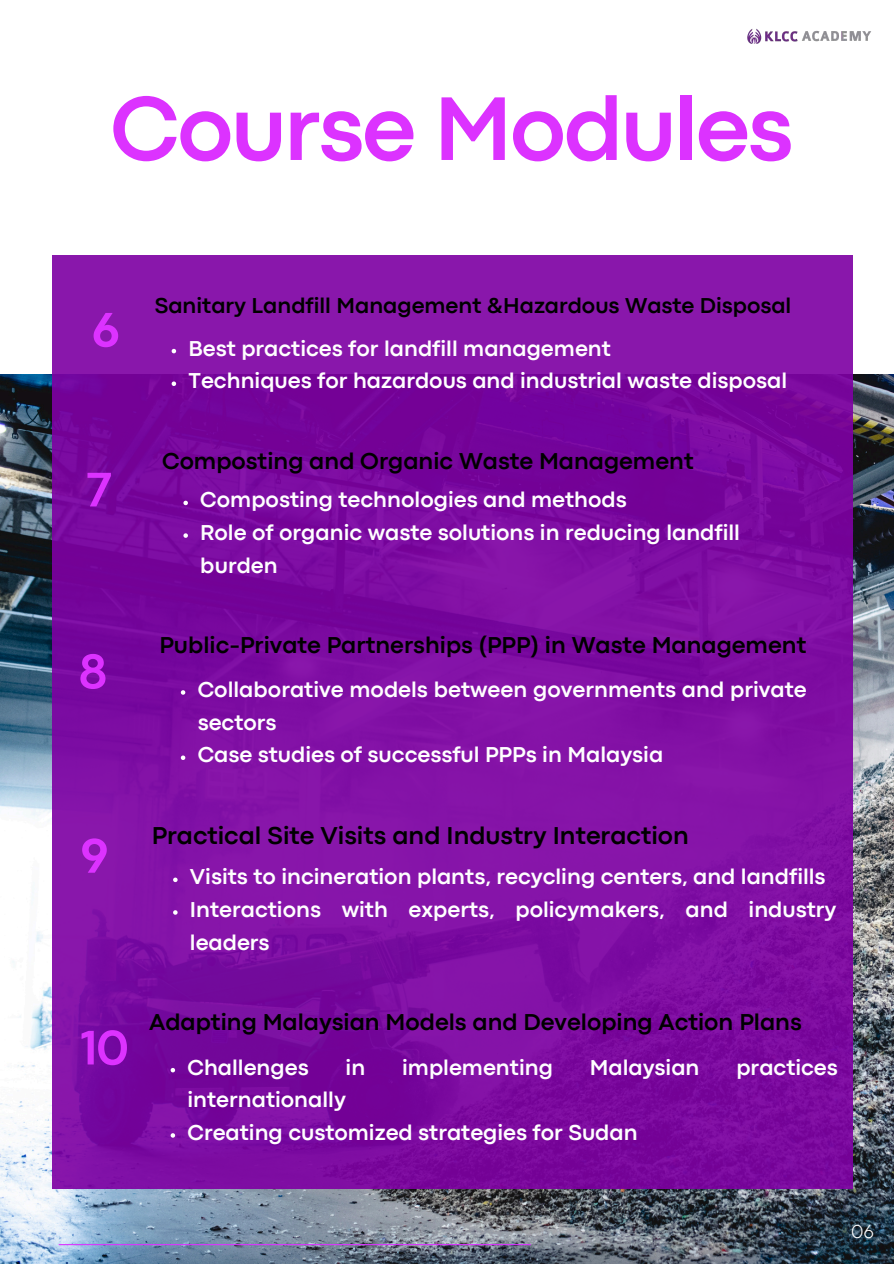
<style>
.page{position:relative;width:894px;height:1264px;background:#fff}
.page>*{position:absolute;margin:0;border:0;box-sizing:border-box;transform-origin:0 0}
.t1{font:700 94.2px "Codec Pro";letter-spacing:-.025em;color:#dc32ff}
.t2{font:700 50.55px "Codec Pro";color:#dc32ff}
.t3{font:700 25.5px "Codec Pro";color:#000}
.t4{font:700 24px "Codec Pro";color:#000}
.t5{font:700 22.5px/32.7px "Codec Pro";color:#fff}
.t6{font:700 22.5px "Codec Pro";color:#000}
.t7{font:300 19.5px "Codec Pro";color:#fff}
</style>
<div class="page">
<img style="left:0;top:374px;width:893px;height:889px">
<div style="left:52px;top:255px;width:800px;height:933px;background:linear-gradient(to right,#7d0da2,#800ea3)"></div>
<img style="left:747px;top:28px;width:124px;height:16px">
<hr style="left:59px;top:1243px;width:471px;height:2px;background:#dc32ff">
<svg style="left:171px;top:349px;width:5px;height:4px"></svg>
<svg style="left:171px;top:381px;width:5px;height:5px"></svg>
<svg style="left:183px;top:500px;width:5px;height:5px"></svg>
<svg style="left:183px;top:533px;width:5px;height:5px"></svg>
<svg style="left:181px;top:690px;width:4px;height:4px"></svg>
<svg style="left:181px;top:755px;width:4px;height:5px"></svg>
<svg style="left:173px;top:877px;width:4px;height:5px"></svg>
<svg style="left:173px;top:910px;width:4px;height:4px"></svg>
<svg style="left:170px;top:1067px;width:5px;height:5px"></svg>
<svg style="left:170px;top:1133px;width:5px;height:4px"></svg>
<p class="t1" style="left:110px;top:95px;width:684px">Course Modules</p>
<p class="t2" style="left:92px;top:312px;width:29px">6</p>
<p class="t2" style="left:86px;top:471px;width:27px">7</p>
<p class="t2" style="left:79px;top:653px;width:30px">8</p>
<p class="t2" style="left:81px;top:838px;width:29px">9</p>
<p class="t6" style="left:155px;top:298px;width:638px">Sanitary Landfill Management &amp;Hazardous Waste Disposal</p>
<p class="t5" style="left:188px;top:333px;width:424px">Best practices for landfill management</p>
<h3 class="t5" style="left:188px;top:366px;width:600px">Techniques for hazardous and industrial waste disposal</h3>
<p class="t4" style="left:162px;top:452px;width:533px">Composting and Organic Waste Management</p>
<p class="t5" style="left:200px;top:485px;width:428px">Composting technologies and methods</p>
<h2 class="t5" style="left:200px;top:518px;width:541px">Role of organic waste solutions in reducing landfill burden</h2>
<p class="t4" style="left:159px;top:636px;width:648px">Public-Private Partnerships (PPP) in Waste Management</p>
<p class="t5" style="left:198px;top:674px;width:610px">Collaborative models between governments and private sectors</p>
<h2 class="t5" style="left:198px;top:740px;width:467px">Case studies of successful PPPs in Malaysia</h2>
<p class="t3" style="left:152px;top:826px;width:538px">Practical Site Visits and Industry Interaction</p>
<p class="t5" style="left:190px;top:862px;width:637px">Visits to incineration plants, recycling centers, and landfills</p>
<h2 class="t5" style="left:190px;top:894px;width:647px">Interactions with experts, policymakers, and industry leaders</h2>
<p class="t2" style="left:81px;top:1029px;width:49px">10</p>
<p class="t4" style="left:149px;top:1013px;width:654px">Adapting Malaysian Models and Developing Action Plans</p>
<p class="t5" style="left:187px;top:1052px;width:123px">Challenges</p>
<p class="t5" style="left:345px;top:1052px;width:21px">in</p>
<p class="t5" style="left:402px;top:1052px;width:152px">implementing</p>
<p class="t5" style="left:589px;top:1052px;width:111px">Malaysian</p>
<p class="t5" style="left:736px;top:1052px;width:103px">practices</p>
<p class="t5" style="left:187px;top:1085px;width:160px">internationally</p>
<h2 class="t5" style="left:187px;top:1117px;width:451px">Creating customized strategies for Sudan</h2>
<p class="t7" style="left:850px;top:1224px;width:24px">06</p>
</div>
